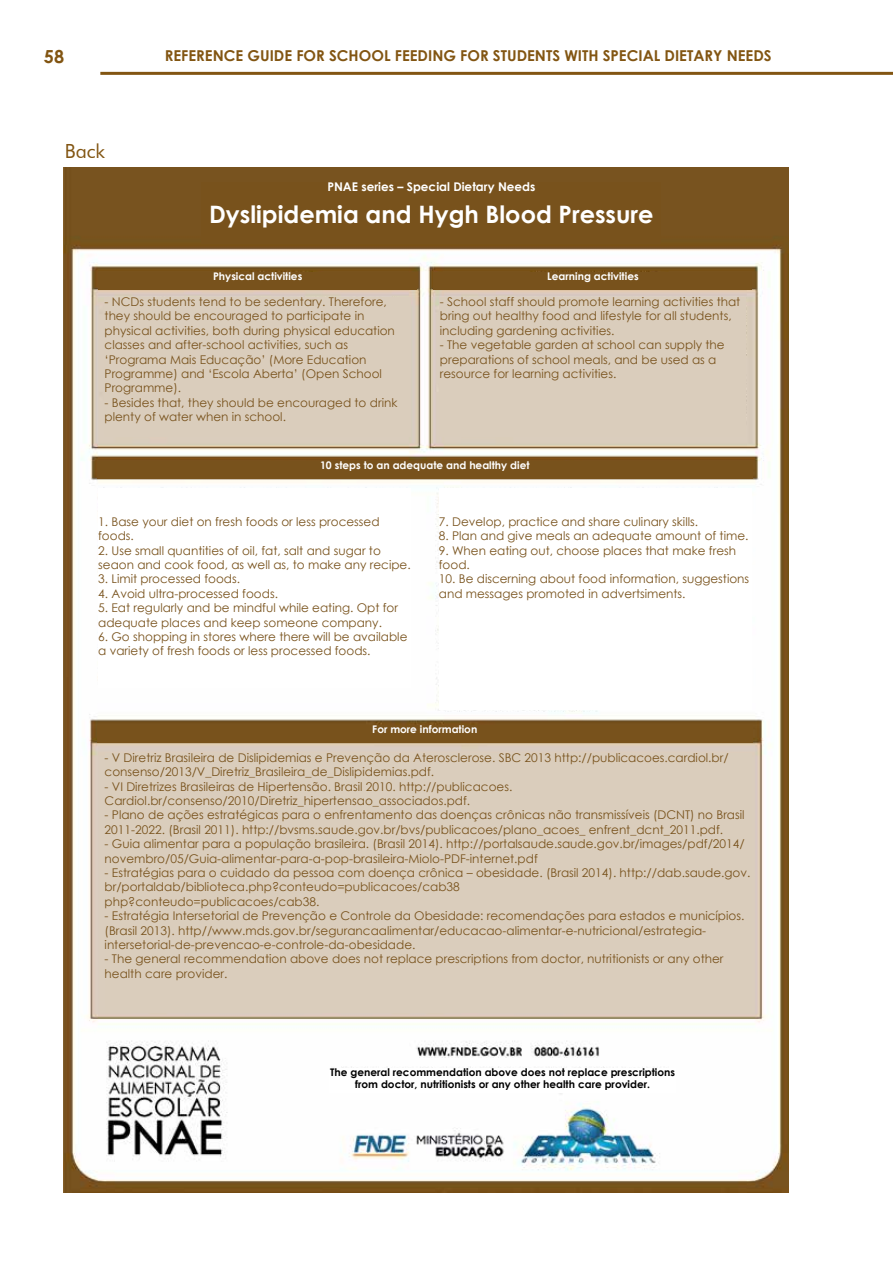
<style>
.page{position:relative;width:893px;height:1263px;background:#fff}
.page>*{position:absolute;margin:0;border:0;box-sizing:border-box;transform-origin:0 0}
.t1{font:700 24px "Century Gothic";color:#fff}
.t2{font:19.5px "Futura BT";color:#825512}
.t3{font:700 18px "Century Gothic";color:#825512}
.t4{font:700 15px "Century Gothic";color:#825512}
.t5{font:12px/14.4px "Century Gothic";color:#78521c}
.t6{font:700 12px "Century Gothic";color:#fff}
.t7{font:700 10.5px/12.6px "Century Gothic";color:#000;text-align:center}
.t8{font:700 10.5px "Century Gothic";color:#fff}
</style>
<div class="page">
<hr style="left:100px;top:72px;width:793px;height:3px;background:#825512">
<img style="left:64px;top:168px;width:724px;height:1024px">
<div style="left:202px;top:205px;width:459px;height:39px;background:#78521c"></div>
<div style="left:98px;top:272px;width:319px;height:18px;background:#78521c"></div>
<div style="left:97px;top:461px;width:655px;height:18px;background:#78521c"></div>
<div style="left:97px;top:725px;width:655px;height:18px;background:#78521c"></div>
<div style="left:433px;top:272px;width:319px;height:18px;background:#78521c"></div>
<div style="left:105px;top:297px;width:306px;height:140px;background:#dacdbc"></div>
<div style="left:105px;top:753px;width:646px;height:260px;background:#dacdbc"></div>
<div style="left:98px;top:488px;width:313px;height:200px;background:#fff"></div>
<div style="left:439px;top:488px;width:312px;height:221px;background:#fff"></div>
<div style="left:440px;top:297px;width:306px;height:140px;background:#dacdbc"></div>
<div style="left:202px;top:182px;width:459px;height:23px;background:#78521c"></div>
<div style="left:329px;top:1068px;width:347px;height:24px;background:#fff"></div>
<h3 class="t3" style="left:44px;top:43px;width:22px">58</h3>
<p class="t4" style="left:165px;top:44px;width:607px">Reference Guide for School Feeding for Students with Special Dietary N eeds</p>
<h2 class="t2" style="left:65px;top:139px;width:42px">Back</h2>
<p class="t6" style="left:327px;top:178px;width:210px">PNAE series – Special Dietary Needs</p>
<h1 class="t1" style="left:209px;top:196px;width:446px">Dyslipidemia and Hygh Blood Pressure</h1>
<p class="t8" style="left:213px;top:268px;width:91px">Physical activities</p>
<p class="t8" style="left:547px;top:268px;width:93px">Learning activities</p>
<p class="t5" style="left:105px;top:294px;width:292px">- NCDs students tend to be sedentary. Therefore, they should be encouraged to participate in physical activities, both during physical education classes and after-school activities, such as ‘Programa Mais Educação’ (More Education Programme) and ‘Escola Aberta’ (Open School Programme).</p>
<p class="t5" style="left:105px;top:395px;width:294px">- Besides that, they should be encouraged to drink plenty of water when in school.</p>
<p class="t5" style="left:440px;top:294px;width:302px">- School staff should promote learning activities that bring out healthy food and lifestyle for all students, including gardening activities.</p>
<p class="t5" style="left:440px;top:338px;width:286px">- The vegetable garden at school can supply the preparations of school meals, and be used as a resource for learning activities.</p>
<p class="t8" style="left:320px;top:458px;width:211px">10 steps to an adequate and healthy diet</p>
<p class="t5" style="left:98px;top:514px;width:283px">1. Base your diet on fresh foods or less processed foods.</p>
<p class="t5" style="left:98px;top:543px;width:314px">2. Use small quantities of oil, fat, salt and sugar to seaon and cook food, as well as, to make any recipe.</p>
<p class="t5" style="left:98px;top:572px;width:143px">3. Limit processed foods.</p>
<p class="t5" style="left:98px;top:586px;width:181px">4. Avoid ultra-processed foods.</p>
<p class="t5" style="left:98px;top:600px;width:301px">5. Eat regularly and be mindful while eating. Opt for adequate places and keep someone company.</p>
<p class="t5" style="left:98px;top:629px;width:311px">6. Go shopping in stores where there will be available a variety of fresh foods or less processed foods.</p>
<p class="t5" style="left:439px;top:514px;width:261px">7. Develop, practice and share culinary skills.</p>
<p class="t5" style="left:439px;top:528px;width:311px">8. Plan and give meals an adequate amount of time.</p>
<p class="t5" style="left:439px;top:543px;width:299px">9. When eating out, choose places that make fresh food.</p>
<p class="t5" style="left:439px;top:572px;width:312px">10. Be discerning about food information, suggestions and messages promoted in advertsiments.</p>
<p class="t8" style="left:372px;top:721px;width:107px">For more information</p>
<p class="t5" style="left:105px;top:750px;width:626px">- V Diretriz Brasileira de Dislipidemias e Prevenção da Aterosclerose. SBC 2013 http://publicacoes.cardiol.br/ consenso/2013/V_Diretriz_Brasileira_de_Dislipidemias.pdf.</p>
<p class="t5" style="left:105px;top:779px;width:409px">- VI Diretrizes Brasileiras de Hipertensão. Brasil 2010. http://publicacoes.<br>Cardiol.br/consenso/2010/Diretriz_hipertensao_associados.pdf.</p>
<p class="t5" style="left:105px;top:807px;width:641px">- Plano de ações estratégicas para o enfrentamento das doenças crônicas não transmissíveis (DCNT) no Brasil<br>2011-2022. (Brasil 2011). http://bvsms.saude.gov.br/bvs/publicacoes/plano_acoes_ enfrent_dcnt_2011.pdf.</p>
<p class="t5" style="left:105px;top:836px;width:642px">- Guia alimentar para a população brasileira. (Brasil 2014). http://portalsaude.saude.gov.br/images/pdf/2014/ novembro/05/Guia-alimentar-para-a-pop-brasileira-Miolo-PDF-internet.pdf</p>
<p class="t5" style="left:105px;top:865px;width:647px">- Estratégias para o cuidado da pessoa com doença crônica – obesidade. (Brasil 2014). http://dab.saude.gov. br/portaldab/biblioteca.php?conteudo=publicacoes/cab38<br>php?conteudo=publicacoes/cab38.</p>
<p class="t5" style="left:105px;top:908px;width:641px">- Estratégia Intersetorial de Prevenção e Controle da Obesidade: recomendações para estados e municípios. (Brasil 2013). http//www.mds.gov.br/segurancaalimentar/educacao-alimentar-e-nutricional/estrategia&shy;intersetorial-de-prevencao-e-controle-da-obesidade.</p>
<p class="t5" style="left:105px;top:951px;width:620px">- The general recommendation above does not replace prescriptions from doctor, nutritionists or any other health care provider.</p>
<p class="t7" style="left:330px;top:1065px;width:347px">The general recommendation above does not replace prescriptions from doctor, nutritionists or any other health care provider.</p>
</div>
